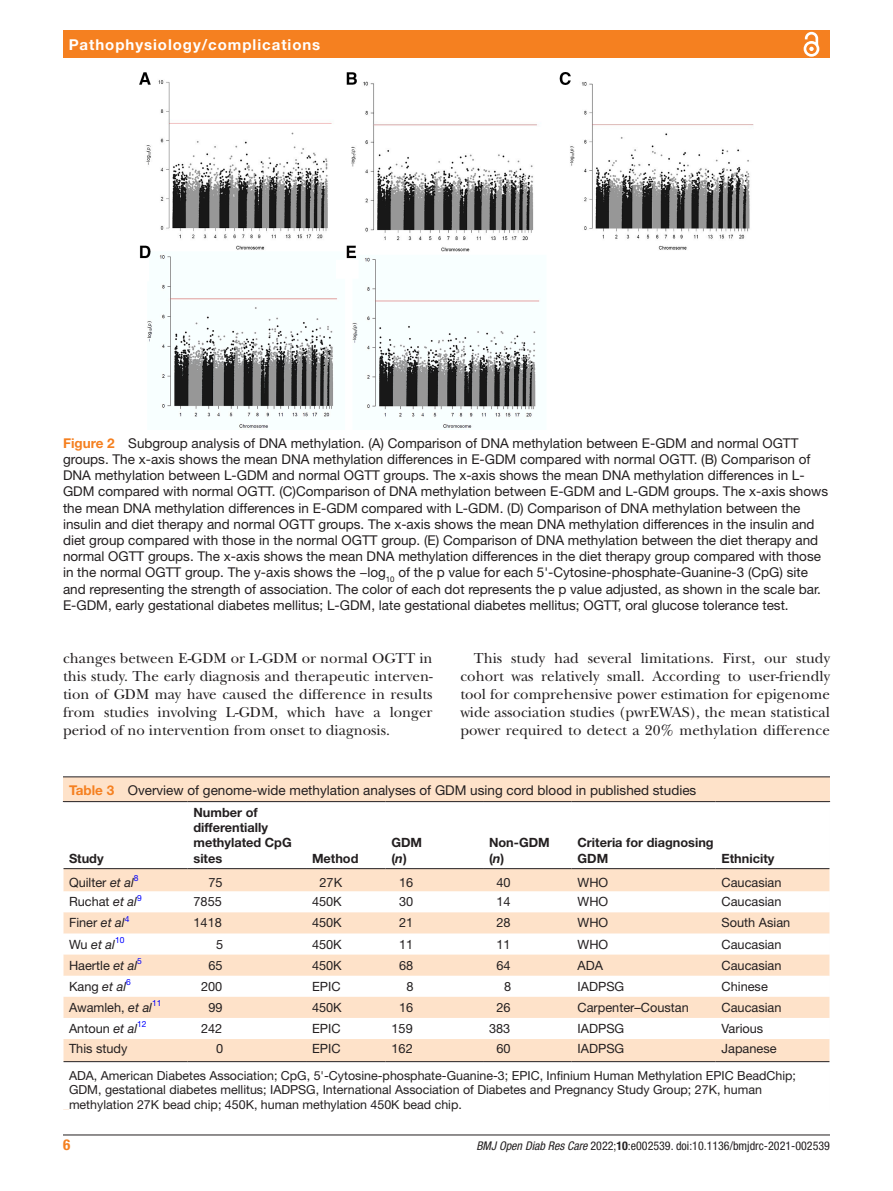
<style>
.page{position:relative;width:893px;height:1191px;background:#fff}
.page>*{position:absolute;margin:0;border:0;box-sizing:border-box;transform-origin:0 0}
.t1{font:15px/18px "New Baskerville";color:#231f20;text-align:justify}
.t2{font:700 15px "Helvetica Neue LT Std";letter-spacing:.065em;color:#fff}
.t3{font:700 condensed 15px "Helvetica Neue LT Std";color:#f58020}
.t4{font:13.5px/16.2px "Helvetica Neue LT Std";color:#231f20}
.t5{font:12.75px "Helvetica Neue LT Std";color:#231f20}
.t6{font:700 12.75px/15.3px "Helvetica Neue LT Std";color:#231f20}
.t7{font:italic 12.75px "Helvetica Neue LT Std";color:#231f20}
.t8{font:12.45px/15px "Helvetica Neue LT Std";color:#231f20}
.t9{font:condensed 12px "Helvetica Neue LT Std";color:#231f20}
.t10{font:8.4px "Helvetica Neue LT Std";color:#00f}
.s1{font-weight:700;color:#f58020}
.s2{font-style:italic}
.s3{font-style:normal}
.s4{font-weight:700}
</style>
<div class="page">
<hr style="left:63px;top:1134px;width:767px;height:1px;background:#231f20">
<div style="left:63px;top:31px;width:767px;height:27px;background:#f58020"></div>
<svg style="left:803px;top:31px;width:17px;height:26px"></svg>
<img style="left:140px;top:73px;width:613px;height:355px">
<div style="left:63px;top:777px;width:767px;height:332px;background:#fee2c9"></div>
<hr style="left:63px;top:776px;width:767px;height:1px;background:#231f20">
<svg style="left:64px;top:801px;width:766px;height:308px;fill:#fff"></svg>
<hr style="left:63px;top:801px;width:124px;height:1px;background:#231f20">
<hr style="left:63px;top:868px;width:125px;height:1px;background:#231f20">
<hr style="left:188px;top:801px;width:118px;height:1px;background:#231f20">
<hr style="left:188px;top:868px;width:118px;height:1px;background:#231f20">
<hr style="left:306px;top:801px;width:80px;height:1px;background:#231f20">
<hr style="left:306px;top:868px;width:80px;height:1px;background:#231f20">
<hr style="left:386px;top:801px;width:97px;height:1px;background:#231f20">
<hr style="left:386px;top:868px;width:97px;height:1px;background:#231f20">
<hr style="left:483px;top:801px;width:89px;height:1px;background:#231f20">
<hr style="left:483px;top:868px;width:89px;height:1px;background:#231f20">
<hr style="left:572px;top:801px;width:144px;height:1px;background:#231f20">
<hr style="left:572px;top:868px;width:144px;height:1px;background:#231f20">
<hr style="left:716px;top:801px;width:114px;height:1px;background:#231f20">
<hr style="left:716px;top:868px;width:114px;height:1px;background:#231f20">
<hr style="left:63px;top:1061px;width:125px;height:1px;background:#231f20">
<hr style="left:188px;top:1061px;width:118px;height:1px;background:#231f20">
<hr style="left:306px;top:1061px;width:80px;height:1px;background:#231f20">
<hr style="left:386px;top:1061px;width:97px;height:1px;background:#231f20">
<hr style="left:483px;top:1061px;width:89px;height:1px;background:#231f20">
<hr style="left:572px;top:1061px;width:144px;height:1px;background:#231f20">
<hr style="left:716px;top:1061px;width:114px;height:1px;background:#231f20">
<hr style="left:63px;top:802px;width:1px;height:66px;background:#fff">
<svg style="left:63px;top:868px;width:1px;height:193px"></svg>
<hr style="left:63px;top:1061px;width:1px;height:48px;background:#fff">
<hr style="left:69px;top:1108px;width:761px;height:2px;background:#fff">
<p class="t2" style="left:69px;top:35px;width:253px">Pathophysiology/complications</p>
<p class="t4" style="left:63px;top:434px;width:767px"><span class="s1">Figure 2</span> Subgroup analysis of DNA methylation. (A) Comparison of DNA methylation between E-GDM and normal OGTT groups. The x-axis shows the mean DNA methylation differences in E-GDM compared with normal OGTT. (B) Comparison of DNA methylation between L-GDM and normal OGTT groups. The x-axis shows the mean DNA methylation differences in L-GDM compared with normal OGTT. (C)Comparison of DNA methylation between E-GDM and L-GDM groups. The x-axis shows the mean DNA methylation differences in E-GDM compared with L-GDM. (D) Comparison of DNA methylation between the insulin and diet therapy and normal OGTT groups. The x-axis shows the mean DNA methylation differences in the insulin and diet group compared with those in the normal OGTT group. (E) Comparison of DNA methylation between the diet therapy and normal OGTT groups. The x-axis shows the mean DNA methylation differences in the diet therapy group compared with those in the normal OGTT group. The y-axis shows the −log<sub>10</sub> of the p value for each 5'-Cytosine-phosphate-Guanine-3 (CpG) site and representing the strength of association. The color of each dot represents the p value adjusted, as shown in the scale bar.<br>E-GDM, early gestational diabetes mellitus; L-GDM, late gestational diabetes mellitus; OGTT, oral glucose tolerance test.</p>
<p class="t1" style="left:63px;top:649px;width:371px">changes between E-GDM or L-GDM or normal OGTT in this study. The early diagnosis and therapeutic interven&shy;tion of GDM may have caused the difference in results from studies involving L-GDM, which have a longer period of no intervention from onset to diagnosis.</p>
<p class="t1" style="left:460px;top:649px;width:371px;text-indent:14px">This study had several limitations. First, our study cohort was relatively small. According to user-friendly tool for comprehensive power estimation for epigenome wide association studies (pwrEWAS), the mean statistical power required to detect a 20% methylation difference</p>
<p class="t4" style="left:69px;top:782px;width:629px"><span class="s1">Table 3</span> Overview of genome-wide methylation analyses of GDM using cord blood in published studies</p>
<p class="t6" style="left:69px;top:850px;width:36px">Study</p>
<p class="t6" style="left:194px;top:804px;width:100px">Number of differentially methylated CpG sites</p>
<p class="t6" style="left:312px;top:850px;width:48px">Method</p>
<p class="t6" style="left:391px;top:835px;width:32px">GDM (<span class="s2">n</span>)</p>
<p class="t6" style="left:489px;top:835px;width:62px">Non-GDM (<span class="s2">n</span>)</p>
<p class="t6" style="left:577px;top:835px;width:138px">Criteria for diagnosing<br>GDM</p>
<p class="t6" style="left:721px;top:850px;width:54px">Ethnicity</p>
<p class="t5" style="left:69px;top:874px;width:71px">Quilter <span class="s2">et al</span><sup>8</sup></p>
<p class="t5" style="left:209px;top:874px;width:16px">75</p>
<p class="t5" style="left:319px;top:874px;width:24px">27K</p>
<p class="t5" style="left:399px;top:874px;width:16px">16</p>
<p class="t5" style="left:496px;top:874px;width:16px">40</p>
<p class="t5" style="left:577px;top:874px;width:32px">WHO</p>
<p class="t5" style="left:721px;top:874px;width:61px">Caucasian</p>
<p class="t5" style="left:69px;top:894px;width:70px">Ruchat <span class="s2">et al</span></p>
<p class="t10" style="left:137px;top:892px;width:6px">9</p>
<p class="t5" style="left:194px;top:894px;width:30px">7855</p>
<p class="t5" style="left:312px;top:894px;width:31px">450K</p>
<p class="t5" style="left:399px;top:894px;width:16px">30</p>
<p class="t5" style="left:497px;top:894px;width:16px">14</p>
<p class="t5" style="left:578px;top:894px;width:32px">WHO</p>
<p class="t5" style="left:722px;top:894px;width:61px">Caucasian</p>
<p class="t5" style="left:69px;top:915px;width:62px">Finer <span class="s2">et al</span><sup>4</sup></p>
<p class="t5" style="left:194px;top:915px;width:30px">1418</p>
<p class="t5" style="left:312px;top:915px;width:31px">450K</p>
<p class="t5" style="left:399px;top:915px;width:16px">21</p>
<p class="t5" style="left:497px;top:915px;width:16px">28</p>
<p class="t5" style="left:578px;top:915px;width:32px">WHO</p>
<p class="t5" style="left:722px;top:915px;width:70px">South Asian</p>
<p class="t7" style="left:69px;top:936px;width:57px"><span class="s3">Wu</span> et al<sup>10</sup></p>
<p class="t5" style="left:216px;top:936px;width:9px">5</p>
<p class="t5" style="left:312px;top:936px;width:31px">450K</p>
<p class="t5" style="left:399px;top:936px;width:16px">11</p>
<p class="t5" style="left:497px;top:936px;width:16px">11</p>
<p class="t5" style="left:578px;top:936px;width:32px">WHO</p>
<p class="t5" style="left:722px;top:936px;width:61px">Caucasian</p>
<p class="t5" style="left:69px;top:957px;width:74px">Haertle <span class="s2">et al</span><sup>5</sup></p>
<p class="t5" style="left:209px;top:957px;width:16px">65</p>
<p class="t5" style="left:312px;top:957px;width:31px">450K</p>
<p class="t5" style="left:399px;top:957px;width:16px">68</p>
<p class="t5" style="left:497px;top:957px;width:16px">64</p>
<p class="t5" style="left:578px;top:957px;width:27px">ADA</p>
<p class="t5" style="left:722px;top:957px;width:61px">Caucasian</p>
<p class="t5" style="left:69px;top:978px;width:63px">Kang <span class="s2">et al</span><sup>6</sup></p>
<p class="t5" style="left:201px;top:978px;width:23px">200</p>
<p class="t5" style="left:312px;top:978px;width:30px">EPIC</p>
<p class="t5" style="left:407px;top:978px;width:9px">8</p>
<p class="t5" style="left:504px;top:978px;width:9px">8</p>
<p class="t5" style="left:578px;top:978px;width:48px">IADPSG</p>
<p class="t5" style="left:722px;top:978px;width:48px">Chinese</p>
<p class="t5" style="left:69px;top:999px;width:94px">Awamleh, <span class="s2">et al</span><sup>11</sup></p>
<p class="t5" style="left:209px;top:999px;width:16px">99</p>
<p class="t5" style="left:312px;top:999px;width:31px">450K</p>
<p class="t5" style="left:399px;top:999px;width:16px">16</p>
<p class="t5" style="left:497px;top:999px;width:16px">26</p>
<p class="t5" style="left:578px;top:999px;width:113px">Carpenter–Coustan</p>
<p class="t5" style="left:722px;top:999px;width:61px">Caucasian</p>
<p class="t5" style="left:69px;top:1021px;width:79px">Antoun <span class="s2">et al</span><sup>12</sup></p>
<p class="t5" style="left:201px;top:1021px;width:23px">242</p>
<p class="t5" style="left:312px;top:1021px;width:30px">EPIC</p>
<p class="t5" style="left:391px;top:1021px;width:23px">159</p>
<p class="t5" style="left:489px;top:1021px;width:23px">383</p>
<p class="t5" style="left:577px;top:1021px;width:48px">IADPSG</p>
<p class="t5" style="left:721px;top:1021px;width:43px">Various</p>
<p class="t5" style="left:69px;top:1040px;width:60px">This study</p>
<p class="t5" style="left:216px;top:1040px;width:9px">0</p>
<p class="t5" style="left:312px;top:1040px;width:30px">EPIC</p>
<p class="t5" style="left:391px;top:1040px;width:23px">162</p>
<p class="t5" style="left:496px;top:1040px;width:16px">60</p>
<p class="t5" style="left:577px;top:1040px;width:48px">IADPSG</p>
<p class="t5" style="left:721px;top:1040px;width:57px">Japanese</p>
<p class="t8" style="left:69px;top:1067px;width:728px">ADA, American Diabetes Association; CpG, 5'-Cytosine-phosphate-Guanine-3; EPIC, Infinium Human Methylation EPIC BeadChip;<br>GDM, gestational diabetes mellitus; IADPSG, International Association of Diabetes and Pregnancy Study Group; 27K, human methylation 27K bead chip; 450K, human methylation 450K bead chip.</p>
<p class="t3" style="left:63px;top:1135px;width:9px">6</p>
<p class="t9" style="left:476px;top:1138px;width:355px"><span class="s2">BMJ Open Diab Res Care</span> 2022;<span class="s4">10</span>:e002539. doi:10.1136/bmjdrc-2021-002539</p>
</div>
